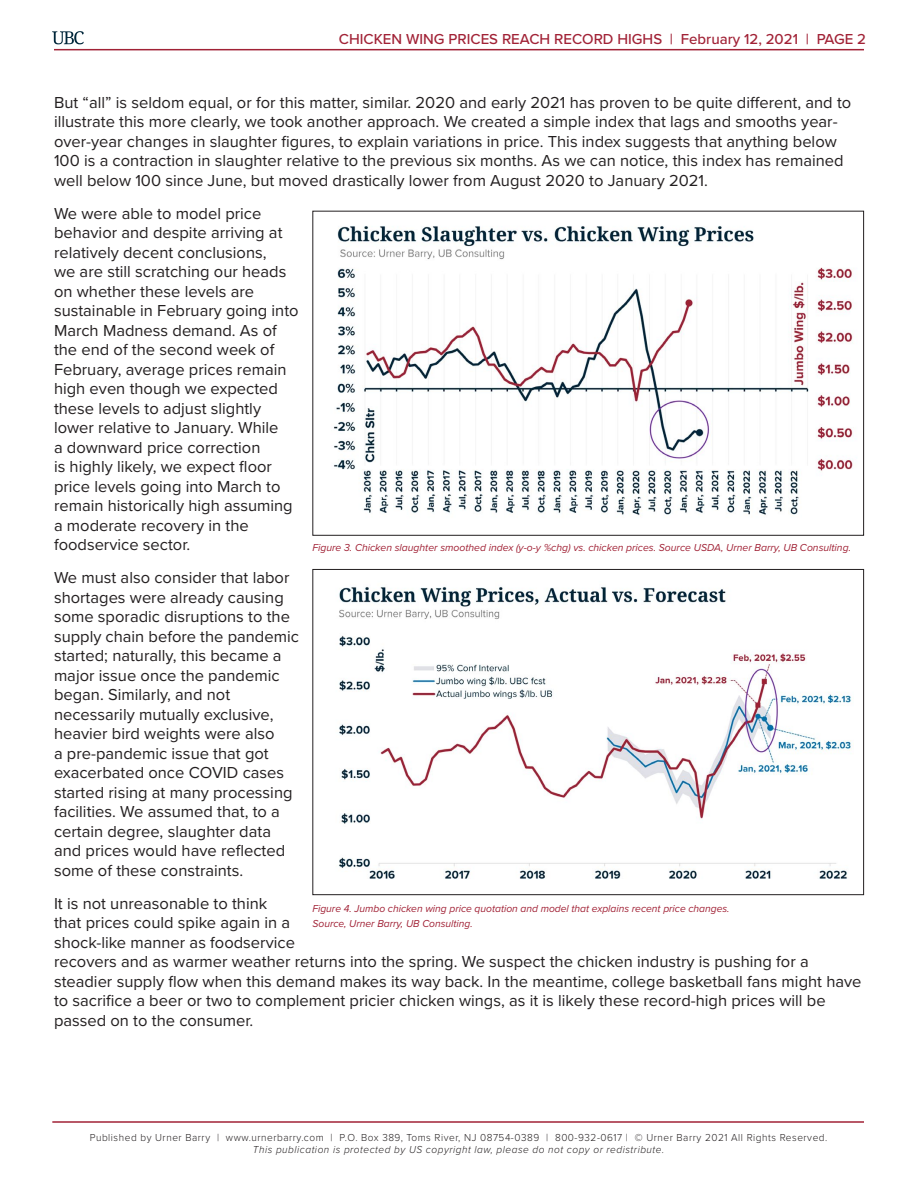
<style>
.page{position:relative;width:918px;height:1188px;background:#fff}
.page>*{position:absolute;margin:0;border:0;box-sizing:border-box;transform-origin:0 0}
.t1{font:16.5px/19.5px "Proxima Nova";color:#231f20}
.t2{font:500 15px "Proxima Nova";color:#a12236}
.t3{font:italic 10.5px/15px "Proxima Nova";color:#a12236}
.t4{font:300 10.5px "Proxima Nova";letter-spacing:.05em;color:#231f20;scale:.96 1}
.t5{font:italic 300 10.5px "Proxima Nova";letter-spacing:.05em;color:#231f20;scale:.96 1}
</style>
<div class="page">
<hr style="left:54px;top:49px;width:810px;height:1px;background:#a12236">
<hr style="left:52px;top:1121px;width:812px;height:2px;background:#a12236">
<svg style="left:52px;top:31px;width:32px;height:13px"></svg>
<img style="left:333px;top:226px;width:521px;height:289px">
<img style="left:339px;top:586px;width:514px;height:293px">
<p class="t2" style="left:339px;top:27px;width:529px">CHICKEN WING PRICES REACH RECORD HIGHS | February 12, 2021 | PAGE 2</p>
<p class="t1" style="left:54px;top:92px;width:799px">But “all” is seldom equal, or for this matter, similar. 2020 and early 2021 has proven to be quite different, and to illustrate this more clearly, we took another approach. We created a simple index that lags and smooths year&shy;over-year changes in slaughter figures, to explain variations in price. This index suggests that anything below 100 is a contraction in slaughter relative to the previous six months. As we can notice, this index has remained well below 100 since June, but moved drastically lower from August 2020 to January 2021.</p>
<p class="t1" style="left:54px;top:203px;width:246px">We were able to model price behavior and despite arriving at relatively decent conclusions,<br>we are still scratching our heads on whether these levels are sustainable in February going into<br>March Madness demand. As of the end of the second week of<br>February, average prices remain high even though we expected these levels to adjust slightly lower relative to January. While<br>a downward price correction<br>is highly likely, we expect floor price levels going into March to remain historically high assuming a moderate recovery in the foodservice sector.</p>
<p class="t1" style="left:54px;top:567px;width:246px">We must also consider that labor shortages were already causing some sporadic disruptions to the supply chain before the pandemic started; naturally, this became a major issue once the pandemic began. Similarly, and not necessarily mutually exclusive, heavier bird weights were also<br>a pre-pandemic issue that got exacerbated once COVID cases started rising at many processing facilities. We assumed that, to a certain degree, slaughter data and prices would have reflected some of these constraints.</p>
<p class="t1" style="left:54px;top:893px;width:809px">It is not unreasonable to think<br>that prices could spike again in a<br>shock-like manner as foodservice<br>recovers and as warmer weather returns into the spring. We suspect the chicken industry is pushing for a steadier supply flow when this demand makes its way back. In the meantime, college basketball fans might have to sacrifice a beer or two to complement pricier chicken wings, as it is likely these record-high prices will be passed on to the consumer.</p>
<p class="t3" style="left:312px;top:540px;width:540px">Figure 3. Chicken slaughter smoothed index (y-o-y %chg) vs. chicken prices. Source USDA, Urner Barry, UB Consulting.</p>
<p class="t3" style="left:312px;top:901px;width:419px">Figure 4. Jumbo chicken wing price quotation and model that explains recent price changes.<br>Source, Urner Barry, UB Consulting.</p>
<p class="t4" style="left:90px;top:1129px;width:770px">Published by Urner Barry | www.urnerbarry.com | P.O. Box 389, Toms River, NJ 08754-0389 | 800-932-0617 | © Urner Barry 2021 All Rights Reserved.</p>
<p class="t5" style="left:253px;top:1141px;width:430px">This publication is protected by US copyright law, please do not copy or redistribute.</p>
</div>
